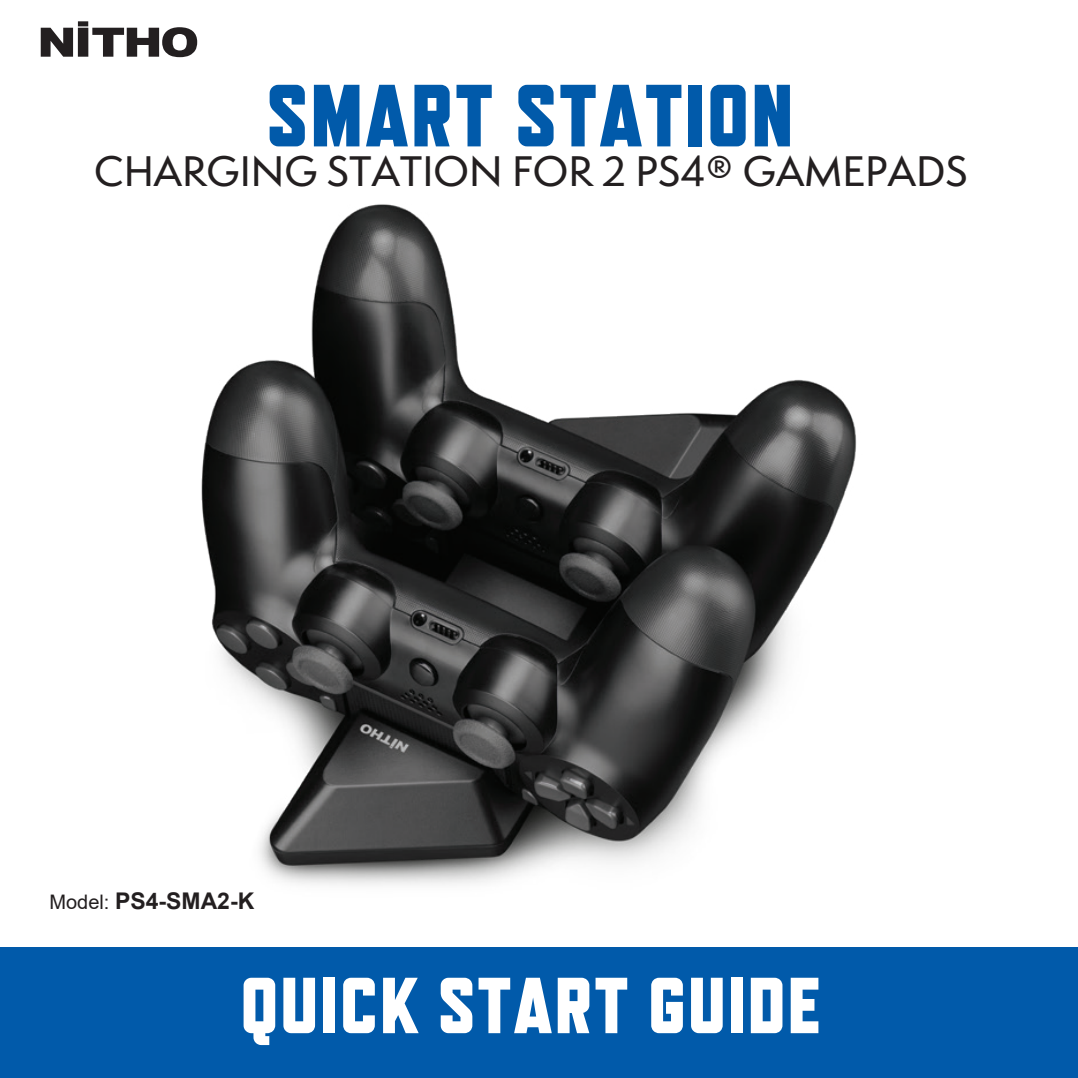
<style>
.page{position:relative;width:1078px;height:1078px;background:#fff}
.page>*{position:absolute;margin:0;border:0;box-sizing:border-box;transform-origin:0 0}
.t1{font:800 88px "Refrigerator Deluxe";letter-spacing:.025em;color:#015aaa}
.t2{font:800 79.2px "Refrigerator Deluxe";letter-spacing:.025em;color:#fff}
.t3{font:500 39.2px "Semplicita Pro";color:#231f20}
.t4{font:700 22.8px "Arial";color:#231f20}
.s1{font-weight:400;font-size:20px}
</style>
<div class="page">
<svg style="left:41px;top:21px;width:156px;height:36px"></svg>
<div style="left:0;top:947px;width:1077px;height:130px;background:#015aaa"></div>
<img style="left:201px;top:204px;width:656px;height:681px">
<h1 class="t1" style="left:266px;top:64px;width:528px">SMART STATION</h1>
<p class="t3" style="left:94px;top:146px;width:875px">CHARGING STATION FOR 2 PS4® GAMEPADS</p>
<p class="t4" style="left:49px;top:884px;width:206px"><span class="s1">Model:</span> PS4-SMA2-K</p>
<h2 class="t2" style="left:240px;top:958px;width:580px">QUICK START GUIDE</h2>
</div>
